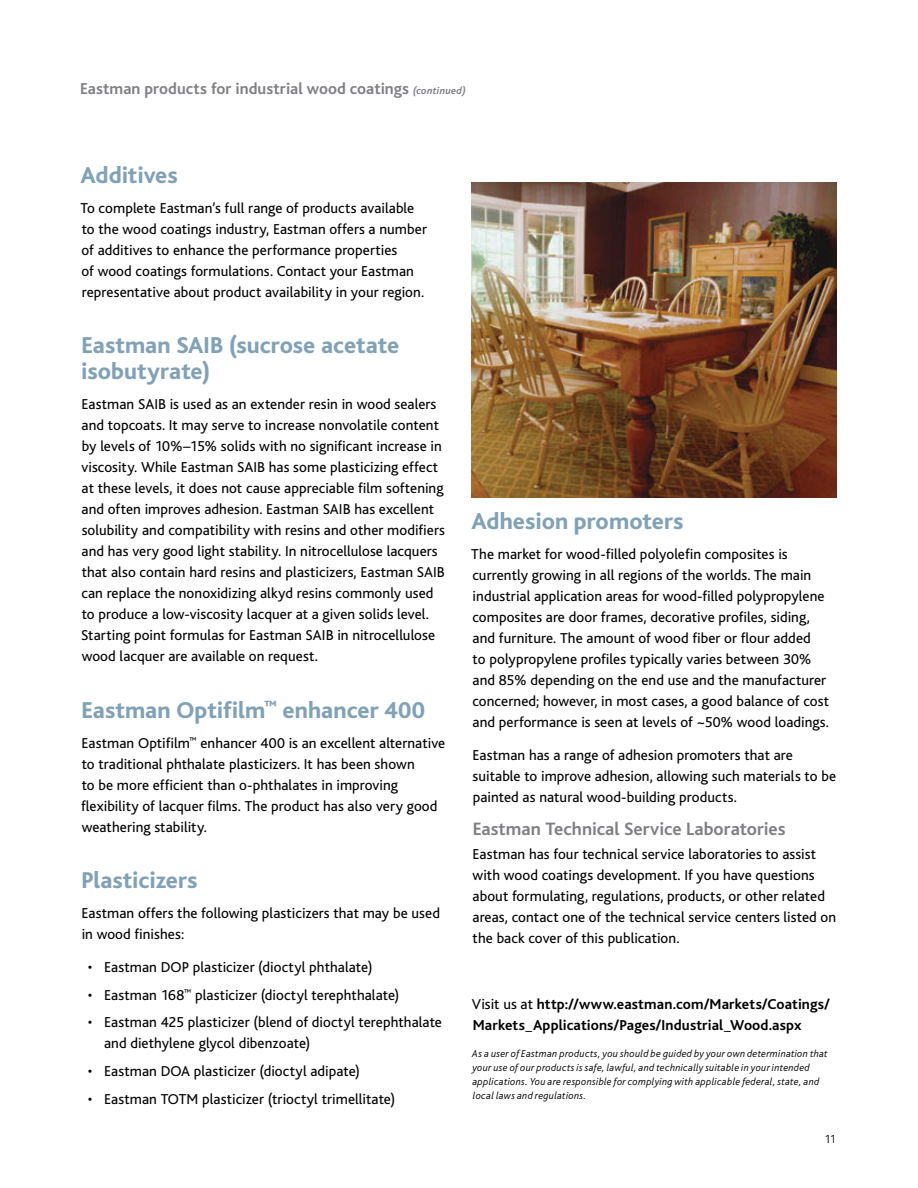
<style>
.page{position:relative;width:918px;height:1188px;background:#fff}
.page>*{position:absolute;margin:0;border:0;box-sizing:border-box;transform-origin:0 0}
.Heads{font:800 24px/26.2px "Bliss";color:#80a1b6}
.Sub_Heads{font:700 18.75px "Bliss";color:#807f83}
.page_ID{font:700 16.5px "Bliss";letter-spacing:.005em;color:#807f83}
.Body_Copy{font:15px/21px "Bliss";letter-spacing:.005em;color:#000}
.Body_Copy-2{font:700 15px/21px "Bliss";letter-spacing:.01em;color:#000}
.t1{font:300 12px "Bliss";color:#000}
.Notes{font:italic 300 10.5px/14.2px "Bliss";letter-spacing:.02em;color:#000}
.s1{font-style:italic;font-size:10.5px}
.s2{font-weight:400}
</style>
<div class="page">
<img style="left:472px;top:183px;width:365px;height:314px">
<p class="page_ID" style="left:80px;top:80px;width:387px">Eastman products for industrial wood coatings <span class="s1">(continued)</span></p>
<p class="Heads" style="left:81px;top:162px;width:99px">Additives</p>
<p class="Body_Copy" style="left:80px;top:198px;width:348px">To complete Eastman’s full range of products available to the wood coatings industry, Eastman offers a number of additives to enhance the performance properties<br>of wood coatings formulations. Contact your Eastman representative about product availability in your region.</p>
<p class="Heads" style="left:81px;top:333px;width:319px">Eastman SAIB (sucrose acetate isobutyrate)</p>
<p class="Body_Copy" style="left:81px;top:394px;width:365px">Eastman SAIB is used as an extender resin in wood sealers and topcoats. It may serve to increase nonvolatile content by levels of 10%–15% solids with no significant increase in viscosity. While Eastman SAIB has some plasticizing effect at these levels, it does not cause appreciable film softening and often improves adhesion. Eastman SAIB has excellent solubility and compatibility with resins and other modifiers and has very good light stability. In nitrocellulose lacquers that also contain hard resins and plasticizers, Eastman SAIB can replace the nonoxidizing alkyd resins commonly used to produce a low-viscosity lacquer at a given solids level.<br>Starting point formulas for Eastman SAIB in nitrocellulose wood lacquer are available on request.</p>
<p class="Heads" style="left:81px;top:697px;width:345px">Eastman Optifilm<sup>™</sup> enhancer 400</p>
<p class="Body_Copy" style="left:81px;top:732px;width:366px">Eastman Optifilm<sup>™</sup> enhancer 400 is an excellent alternative to traditional phthalate plasticizers. It has been shown<br>to be more efficient than o-phthalates in improving flexibility of lacquer films. The product has also very good weathering stability.</p>
<p class="Heads" style="left:81px;top:867px;width:118px">Plasticizers</p>
<p class="Body_Copy" style="left:82px;top:903px;width:360px">Eastman offers the following plasticizers that may be used in wood finishes:</p>
<p class="Body_Copy" style="left:88px;top:957px;width:286px">• Eastman DOP plasticizer (dioctyl phthalate)</p>
<p class="Body_Copy" style="left:88px;top:984px;width:313px">• Eastman 168<sup>™</sup> plasticizer (dioctyl terephthalate)</p>
<p class="Body_Copy" style="left:104px;top:1012px;width:339px;text-indent:-16px">• Eastman 425 plasticizer (blend of dioctyl terephthalate and diethylene glycol dibenzoate)</p>
<p class="Body_Copy" style="left:88px;top:1061px;width:274px">• Eastman DOA plasticizer (dioctyl adipate)</p>
<p class="Body_Copy" style="left:88px;top:1089px;width:309px">• Eastman TOTM plasticizer (trioctyl trimellitate)</p>
<p class="Heads" style="left:472px;top:508px;width:213px">Adhesion promoters</p>
<p class="Body_Copy" style="left:471px;top:543px;width:359px">The market for wood-filled polyolefin composites is currently growing in all regions of the worlds. The main industrial application areas for wood-filled polypropylene composites are door frames, decorative profiles, siding, and furniture. The amount of wood fiber or flour added<br>to polypropylene profiles typically varies between 30% and 85% depending on the end use and the manufacturer concerned; however, in most cases, a good balance of cost and performance is seen at levels of ~50% wood loadings.</p>
<p class="Body_Copy" style="left:473px;top:744px;width:365px">Eastman has a range of adhesion promoters that are suitable to improve adhesion, allowing such materials to be painted as natural wood-building products.</p>
<p class="Sub_Heads" style="left:473px;top:819px;width:315px">Eastman Technical Service Laboratories</p>
<p class="Body_Copy" style="left:473px;top:844px;width:365px">Eastman has four technical service laboratories to assist with wood coatings development. If you have questions about formulating, regulations, products, or other related areas, contact one of the technical service centers listed on the back cover of this publication.</p>
<p class="Body_Copy-2" style="left:472px;top:994px;width:360px"><span class="s2">Visit us at</span> http://www.eastman.com/Markets/Coatings/<br>Markets_Applications/Pages/Industrial_Wood.aspx</p>
<p class="Notes" style="left:472px;top:1046px;width:357px">As a user of Eastman products, you should be guided by your own determination that your use of our products is safe, lawful, and technically suitable in your intended applications. You are responsible for complying with applicable federal, state, and local laws and regulations.</p>
<p class="t1" style="left:824px;top:1133px;width:13px">11</p>
</div>
